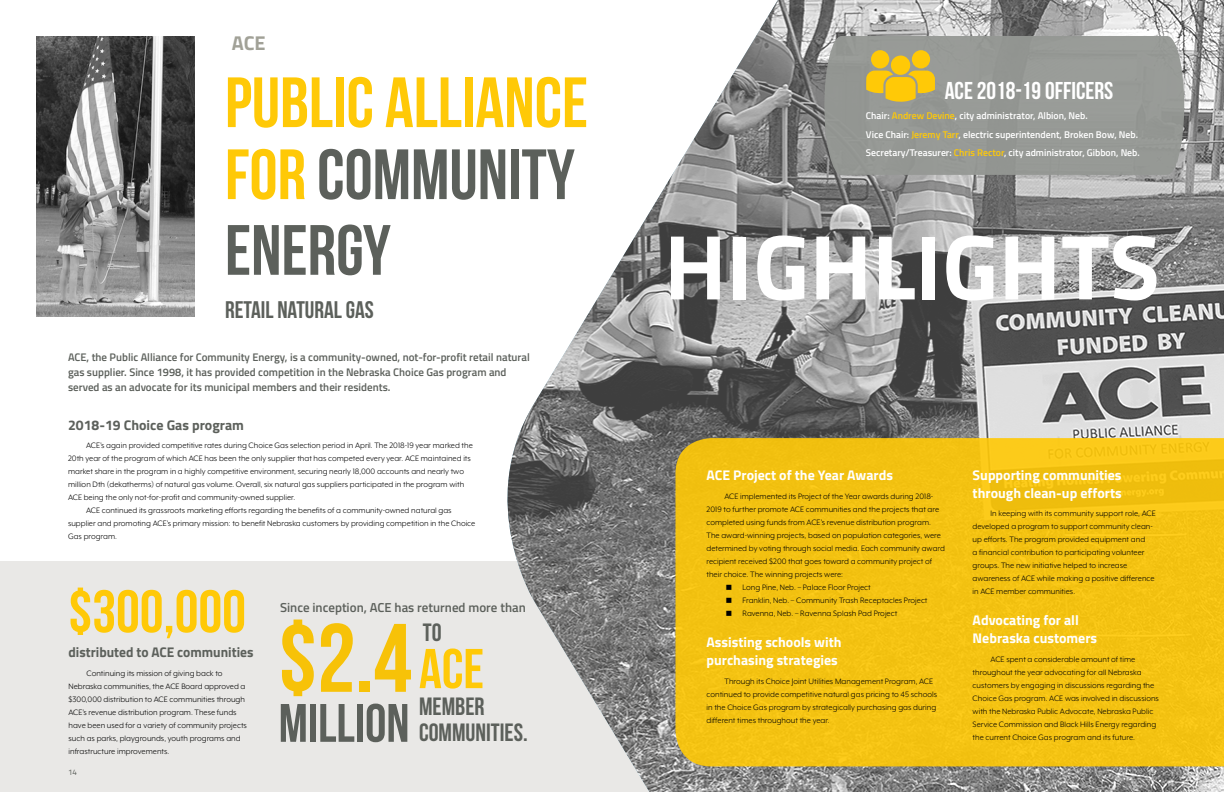
<style>
.page{position:relative;width:1224px;height:792px;background:#fff}
.page>*{position:absolute;margin:0;border:0;box-sizing:border-box;transform-origin:0 0}
.t1{font:97px "Bebas Neue";color:#f7c208}
.t2{font:700 92.4px "Titillium Web";color:#fff}
.t3{font:71px/73.8px "Bebas Neue";color:#ffc907}
.t4{font:60px "Bebas Neue";color:#ffc907}
.t5{font:700 56px "Bebas Neue";color:#ffc907}
.t6{font:54px "Bebas Neue";color:#5c605b}
.t7{font:25px/26.7px "Bebas Neue";color:#5c605b}
.t8{font:24.4px "Bebas Neue";color:#fff}
.t9{font:24px "Bebas Neue";color:#5c605b}
.t10{font:700 20px "Titillium Web";color:#a1a197}
.t11{font:700 14px/18px "Titillium Web";color:#fff}
.t12{font:700 14px "Titillium Web";color:#5c605b}
.t13{font:600 13px "Titillium Web";color:#5c605b}
.t14{font:600 11px/15px "Titillium Web";color:#5c605b}
.t15{font:600 9.8px/18.4px "Titillium Web";color:#fff}
.t16{font:9px/13px "Mr Eaves XL Mod OT";color:#000}
.t17{font:8px "Titillium Web";color:#5c605b}
.t18{font:8px "Titillium Web";color:#fff}
.s1{color:#5c605b}
.s2{color:#ffc907}
</style>
<div class="page">
<div style="left:0;top:562px;width:660px;height:230px;background:#e4e3e0"></div>
<img style="left:506px;top:0;width:718px;height:792px">
<div style="left:676px;top:438px;width:548px;height:328px;background:#f3c212"></div>
<img style="left:36px;top:36px;width:159px;height:281px">
<div style="left:824px;top:36px;width:360px;height:139px;background:#979a96"></div>
<svg style="left:866px;top:71px;width:69px;height:31px"></svg>
<div style="left:891px;top:55px;width:19px;height:20px;background:#ffc907;border-radius:50%"></div>
<div style="left:871px;top:50px;width:18px;height:18px;background:#ffc907;border-radius:50%"></div>
<div style="left:912px;top:50px;width:18px;height:18px;background:#ffc907;border-radius:50%"></div>
<svg style="left:726px;top:585px;width:6px;height:5px"></svg>
<svg style="left:726px;top:598px;width:6px;height:5px"></svg>
<svg style="left:726px;top:611px;width:6px;height:5px"></svg>
<h3 class="t10" style="left:232px;top:27px;width:35px">ACE</h3>
<h3 class="t3" style="left:225px;top:65px;width:365px">PUBLIC ALLIANCE<br>FOR <span class="s1">COMMUNITY<br>ENERGY</span></h3>
<h3 class="t9" style="left:225px;top:297px;width:150px">RETAIL NATURAL GAS</h3>
<p class="t14" style="left:68px;top:349px;width:463px">ACE, the Public Alliance for Community Energy, is a community-owned, not-for-profit retail natural gas supplier. Since 1998, it has provided competition in the Nebraska Choice Gas program and served as an advocate for its municipal members and their residents.</p>
<h3 class="t12" style="left:68px;top:414px;width:177px">2018-19 Choice Gas program</h3>
<p class="t16" style="left:86px;top:439px;width:388px">ACE’s again provided competitive rates during Choice Gas selection period in April. The 2018-19 year marked the</p>
<p class="t16" style="left:68px;top:452px;width:404px">20th year of the program of which ACE has been the only supplier that has competed every year. ACE maintained its</p>
<p class="t16" style="left:68px;top:465px;width:398px">market share in the program in a highly competitive environment, securing nearly 18,000 accounts and nearly two</p>
<p class="t16" style="left:68px;top:478px;width:398px">million Dth (dekatherms) of natural gas volume. Overall, six natural gas suppliers participated in the program with</p>
<p class="t16" style="left:68px;top:491px;width:229px">ACE being the only not-for-profit and community-owned supplier.</p>
<p class="t16" style="left:86px;top:504px;width:367px">ACE continued its grassroots marketing efforts regarding the benefits of a community-owned natural gas</p>
<p class="t16" style="left:68px;top:517px;width:409px">supplier and promoting ACE’s primary mission: to benefit Nebraska customers by providing competition in the Choice</p>
<p class="t16" style="left:68px;top:530px;width:50px">Gas program.</p>
<h3 class="t4" style="left:69px;top:579px;width:179px">$300,000</h3>
<h3 class="t12" style="left:69px;top:641px;width:187px">distributed to ACE communities</h3>
<p class="t16" style="left:69px;top:666px;width:180px;text-indent:18px">Continuing its mission of giving back to Nebraska communities, the ACE Board approved a $300,000 distribution to ACE communities through ACE’s revenue distribution program. These funds have been used for a variety of community projects such as parks, playgrounds, youth programs and infrastructure improvements.</p>
<p class="t17" style="left:68px;top:766px;width:10px">14</p>
<h3 class="t13" style="left:280px;top:598px;width:247px">Since inception, ACE has returned more than</h3>
<h1 class="t1" style="left:279px;top:605px;width:135px">$2.4</h1>
<h3 class="t6" style="left:279px;top:694px;width:132px">MILLION</h3>
<h3 class="t7" style="left:423px;top:619px;width:20px">T0</h3>
<h3 class="t5" style="left:419px;top:638px;width:67px">ACE</h3>
<h3 class="t7" style="left:419px;top:693px;width:110px">MEMBER<br>COMMUNITIES.</h3>
<h3 class="t8" style="left:945px;top:77px;width:170px">ACE 2018-19 OFFICERS</h3>
<p class="t15" style="left:866px;top:106px;width:275px">Chair: <span class="s2">Andrew Devine</span>, city administrator, Albion, Neb.<br>Vice Chair: <span class="s2">Jeremy Tarr</span>, electric superintendent, Broken Bow, Neb.<br>Secretary/Treasurer: <span class="s2">Chris Rector</span>, city administrator, Gibbon, Neb.</p>
<h2 class="t2" style="left:664px;top:196px;width:497px">HIGHLIGHTS</h2>
<h3 class="t11" style="left:707px;top:466px;width:188px">ACE Project of the Year Awards</h3>
<p class="t16" style="left:725px;top:490px;width:210px">ACE implemented its Project of the Year awards during 2018-</p>
<p class="t16" style="left:707px;top:503px;width:234px">2019 to further promote ACE communities and the projects that are</p>
<p class="t16" style="left:707px;top:516px;width:226px">completed using funds from ACE’s revenue distribution program.</p>
<p class="t16" style="left:707px;top:529px;width:236px">The award-winning projects, based on population categories, were</p>
<p class="t16" style="left:707px;top:542px;width:240px">determined by voting through social media. Each community award</p>
<p class="t16" style="left:707px;top:555px;width:227px">recipient received $200 that goes toward a community project of</p>
<p class="t16" style="left:707px;top:568px;width:138px">their choice. The winning projects were:</p>
<p class="t16" style="left:743px;top:581px;width:130px">Long Pine, Neb. – Palace Floor Project</p>
<p class="t16" style="left:743px;top:594px;width:187px">Franklin, Neb. – Community Trash Receptacles Project</p>
<p class="t16" style="left:743px;top:607px;width:156px">Ravenna, Neb. – Ravenna Splash Pad Project</p>
<h3 class="t11" style="left:707px;top:632px;width:137px">Assisting schools with purchasing strategies</h3>
<p class="t16" style="left:707px;top:674px;width:232px;text-indent:18px">Through its Choice Joint Utilities Management Program, ACE continued to provide competitive natural gas pricing to 45 schools in the Choice Gas program by strategically purchasing gas during different times throughout the year.</p>
<h3 class="t11" style="left:973px;top:465px;width:151px">Supporting communities through clean-up efforts</h3>
<p class="t16" style="left:973px;top:507px;width:185px;text-indent:18px">In keeping with its community support role, ACE developed a program to support community clean&shy;up efforts. The program provided equipment and<br>a financial contribution to participating volunteer groups. The new initiative helped to increase awareness of ACE while making a positive difference in ACE member communities.</p>
<h3 class="t11" style="left:973px;top:611px;width:126px">Advocating for all<br>Nebraska customers</h3>
<p class="t16" style="left:973px;top:653px;width:188px;text-indent:18px">ACE spent a considerable amount of time throughout the year advocating for all Nebraska customers by engaging in discussions regarding the Choice Gas program. ACE was involved in discussions with the Nebraska Public Advocate, Nebraska Public Service Commission and Black Hills Energy regarding the current Choice Gas program and its future.</p>
<p class="t18" style="left:1147px;top:766px;width:10px">15</p>
</div>
